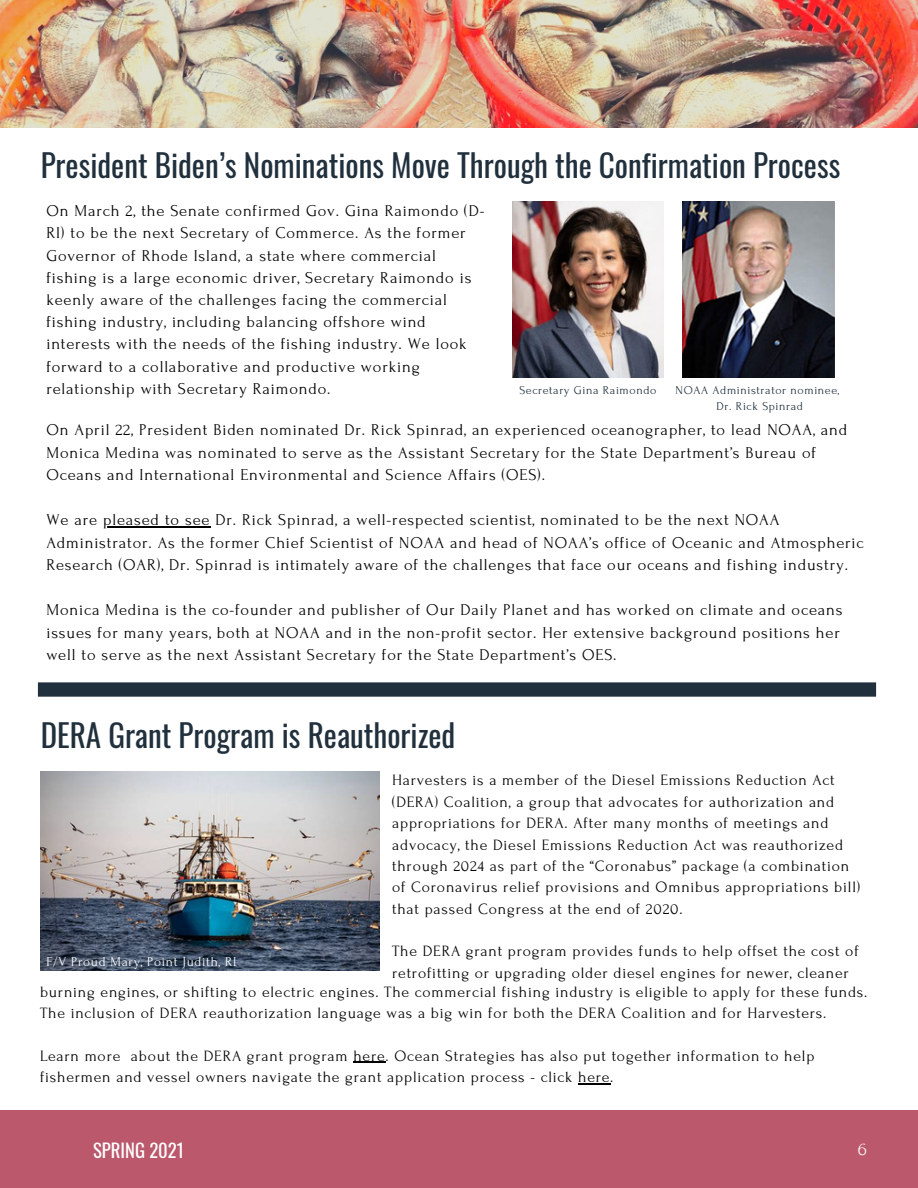
<style>
.page{position:relative;width:918px;height:1188px;background:#fff}
.page>*{position:absolute;margin:0;border:0;box-sizing:border-box;transform-origin:0 0}
.t1{font:31.2px "Oswald";color:#21303d}
.t2{font:18.6px "Oswald";color:#fff}
.t3{font:16.5px/22.2px "Forum";letter-spacing:.05em;color:#000}
.t4{font:15.75px/21.3px "Forum";letter-spacing:.05em;color:#000}
.t5{font:13.5px "Forum";letter-spacing:.05em;color:#fff}
.t6{font:12px "Forum";letter-spacing:.05em;color:#21303d}
</style>
<div class="page">
<img style="left:0;top:0;width:918px;height:127px">
<div style="left:0;top:1110px;width:918px;height:78px;background:#bc586c"></div>
<img style="left:512px;top:202px;width:152px;height:175px">
<img style="left:683px;top:202px;width:152px;height:175px">
<hr style="left:103px;top:526px;width:107px;height:1px;background:#000">
<svg style="left:38px;top:682px;width:838px;height:15px;background:#2b3946"></svg>
<img style="left:41px;top:771px;width:338px;height:199px">
<hr style="left:353px;top:1062px;width:33px;height:1px;background:#000">
<hr style="left:578px;top:1083px;width:32px;height:1px;background:#000">
<p class="t1" style="left:41px;top:141px;width:801px">President Biden’s Nominations Move Through the Confirmation Process</p>
<p class="t3" style="left:46px;top:200px;width:440px">On March 2, the Senate confirmed Gov. Gina Raimondo (D-RI) to be the next Secretary of Commerce. As the former Governor of Rhode Island, a state where commercial fishing is a large economic driver, Secretary Raimondo is keenly aware of the challenges facing the commercial fishing industry, including balancing offshore wind interests with the needs of the fishing industry. We look forward to a collaborative and productive working relationship with Secretary Raimondo.</p>
<p class="t6" style="left:519px;top:384px;width:138px">Secretary Gina Raimondo</p>
<p class="t6" style="left:676px;top:384px;width:165px">NOAA Administrator nominee,</p>
<p class="t6" style="left:717px;top:400px;width:88px">Dr. Rick Spinrad</p>
<p class="t3" style="left:46px;top:419px;width:802px">On April 22, President Biden nominated Dr. Rick Spinrad, an experienced oceanographer, to lead NOAA, and<br>Monica Medina was nominated to serve as the Assistant Secretary for the State Department’s Bureau of<br>Oceans and International Environmental and Science Affairs (OES).</p>
<p class="t3" style="left:46px;top:509px;width:819px">We are pleased to see Dr. Rick Spinrad, a well-respected scientist, nominated to be the next NOAA<br>Administrator. As the former Chief Scientist of NOAA and head of NOAA’s office of Oceanic and Atmospheric<br>Research (OAR), Dr. Spinrad is intimately aware of the challenges that face our oceans and fishing industry.</p>
<p class="t3" style="left:46px;top:599px;width:798px">Monica Medina is the co-founder and publisher of Our Daily Planet and has worked on climate and oceans issues for many years, both at NOAA and in the non-profit sector. Her extensive background positions her well to serve as the next Assistant Secretary for the State Department’s OES.</p>
<p class="t1" style="left:41px;top:711px;width:416px">DERA Grant Program is Reauthorized</p>
<p class="t4" style="left:392px;top:770px;width:470px">Harvesters is a member of the Diesel Emissions Reduction Act (DERA) Coalition, a group that advocates for authorization and appropriations for DERA. After many months of meetings and advocacy, the Diesel Emissions Reduction Act was reauthorized through 2024 as part of the “Coronabus” package (a combination of Coronavirus relief provisions and Omnibus appropriations bill) that passed Congress at the end of 2020.</p>
<p class="t4" style="left:392px;top:941px;width:468px">The DERA grant program provides funds to help offset the cost of retrofitting or upgrading older diesel engines for newer, cleaner</p>
<p class="t5" style="left:46px;top:954px;width:191px">F/V Proud Mary, Point Judith, RI</p>
<p class="t4" style="left:40px;top:981px;width:829px">burning engines, or shifting to electric engines. The commercial fishing industry is eligible to apply for these funds.<br>The inclusion of DERA reauthorization language was a big win for both the DERA Coalition and for Harvesters.</p>
<p class="t4" style="left:40px;top:1045px;width:776px">Learn more about the DERA grant program here. Ocean Strategies has also put together information to help fishermen and vessel owners navigate the grant application process - click here.</p>
<p class="t2" style="left:82px;top:1136px;width:94px">WINTERG 219</p>
<p class="t2" style="left:93px;top:1136px;width:93px">SPRIN 20021</p>
</div>
